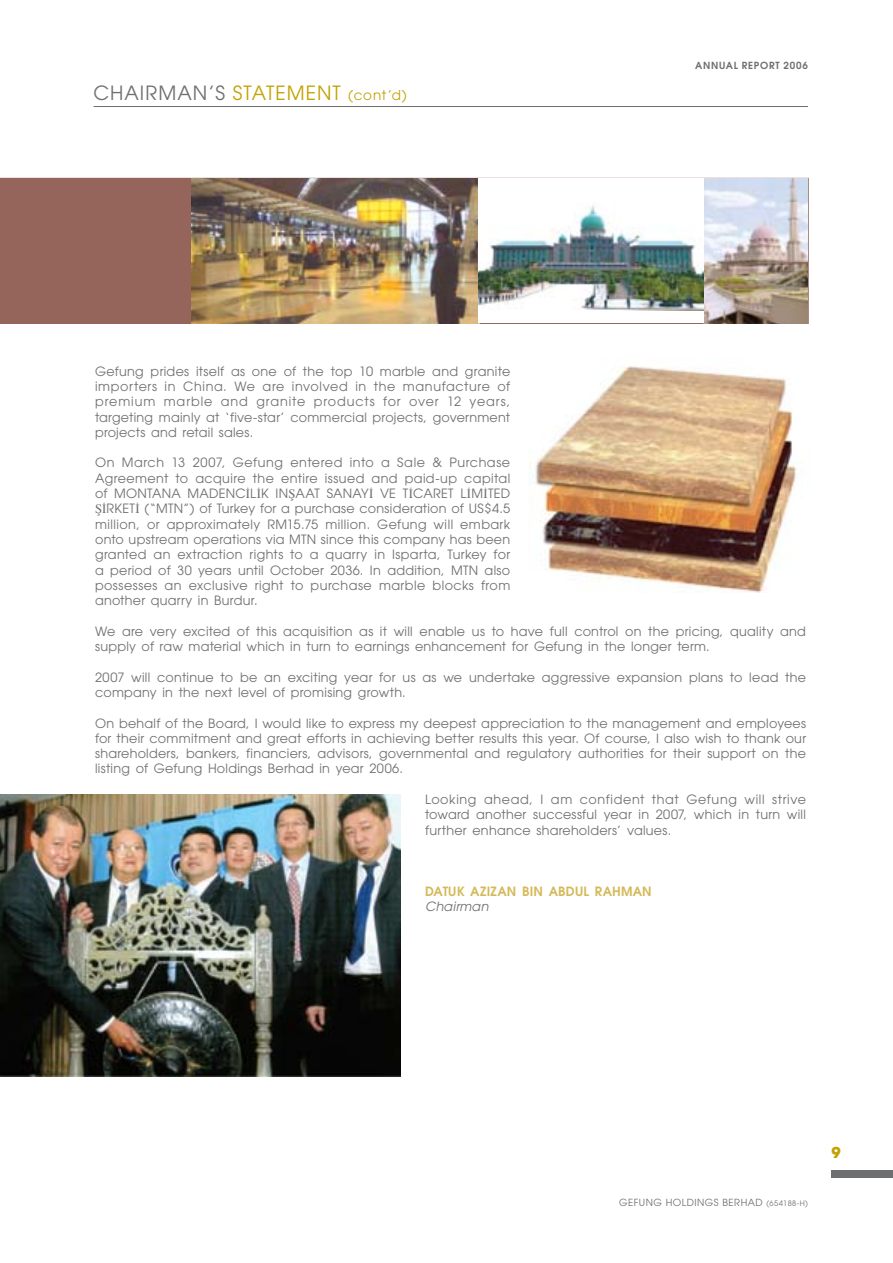
<style>
.page{position:relative;width:893px;height:1263px;background:#fff}
.page>*{position:absolute;margin:0;border:0;box-sizing:border-box;transform-origin:0 0}
.t1{font:19.5px "Avant Garde";letter-spacing:.05em;color:#6d6f71}
.t2{font:12.75px/15.3px "Avant Garde";letter-spacing:.02em;color:#6d6f71;text-align:justify}
.t3{font:600 12.75px "Avant Garde";letter-spacing:.02em;color:#d5b959}
.t4{font:italic 12.75px "Avant Garde";letter-spacing:.02em;color:#6d6f71}
.t5{font:9.75px "Avant Garde";letter-spacing:.05em;color:#6d6f71}
.t6{font:600 9.75px "Avant Garde";letter-spacing:.08em;color:#6d6f71}
.s1{color:#c2a204}
.s2{font-size:13.5px;color:#c2a204}
.s3{font-family:"Times"}
.s4{font-size:7.5px}
</style>
<div class="page">
<hr style="left:94px;top:106px;width:714px;height:1px;background:#6d6f71">
<div style="left:831px;top:1170px;width:62px;height:8px;background:#6d6f71"></div>
<div style="left:0;top:179px;width:808px;height:144px;background:#95645b"></div>
<div style="left:0;top:178px;width:809px;height:146px;border:2px solid #95645b"></div>
<img style="left:191px;top:179px;width:287px;height:144px">
<img style="left:704px;top:179px;width:104px;height:144px">
<div style="left:478px;top:179px;width:226px;height:144px;background:#fff"></div>
<img style="left:478px;top:205px;width:226px;height:106px">
<img style="left:0;top:794px;width:401px;height:282px">
<img style="left:529px;top:366px;width:268px;height:226px">
<h1 class="t1" style="left:94px;top:82px;width:315px">CHAIRMAN’S <span class="s1">STATEMENT</span> <span class="s2">(cont’d)</span></h1>
<p class="t6" style="left:695px;top:59px;width:114px">ANNUAL REPORT 2006</p>
<p class="t2" style="left:95px;top:363px;width:417px">Gefung prides itself as one of the top 10 marble and granite importers in China. We are involved in the manufacture of premium marble and granite products for over 12 years, targeting mainly at ‘five-star’ commercial projects, government projects and retail sales.</p>
<p class="t2" style="left:95px;top:455px;width:417px">On March 13 2007, Gefung entered into a Sale &amp; Purchase Agreement to acquire the entire issued and paid-up capital of MONTANA MADENC<span class="s3">İ</span>L<span class="s3">İ</span>K IN<span class="s3">Ş</span>AAT SANAY<span class="s3">İ</span> VE T<span class="s3">İ</span>CARET L<span class="s3">İ</span>M<span class="s3">İ</span>TED <span class="s3">Şİ</span>RKET<span class="s3">İ</span> (“MTN”) of Turkey for a purchase consideration of US$4.5 million, or approximately RM15.75 million. Gefung will embark onto upstream operations via MTN since this company has been granted an extraction rights to a quarry in Isparta, Turkey for a period of 30 years until October 2036. In addition, MTN also possesses an exclusive right to purchase marble blocks from another quarry in Burdur.</p>
<p class="t2" style="left:95px;top:623px;width:712px">We are very excited of this acquisition as it will enable us to have full control on the pricing, quality and supply of raw material which in turn to earnings enhancement for Gefung in the longer term.</p>
<p class="t2" style="left:95px;top:669px;width:713px">2007 will continue to be an exciting year for us as we undertake aggressive expansion plans to lead the company in the next level of promising growth.</p>
<p class="t2" style="left:95px;top:715px;width:713px">On behalf of the Board, I would like to express my deepest appreciation to the management and employees for their commitment and great efforts in achieving better results this year. Of course, I also wish to thank our shareholders, bankers, financiers, advisors, governmental and regulatory authorities for their support on the listing of Gefung Holdings Berhad in year 2006.</p>
<p class="t2" style="left:425px;top:792px;width:383px">Looking ahead, I am confident that Gefung will strive toward another successful year in 2007, which in turn will further enhance shareholders’ values.</p>
<p class="t3" style="left:425px;top:883px;width:150px">DATU K AZIZAN BIN ABDUL</p>
<p class="t3" style="left:595px;top:883px;width:48px">RAHMAN</p>
<p class="t4" style="left:425px;top:899px;width:65px">Chairman</p>
<p class="t5" style="left:619px;top:1197px;width:190px">GEFUNG HOLDINGS BERHAD <span class="s4">(654188-H)</span></p>
</div>
